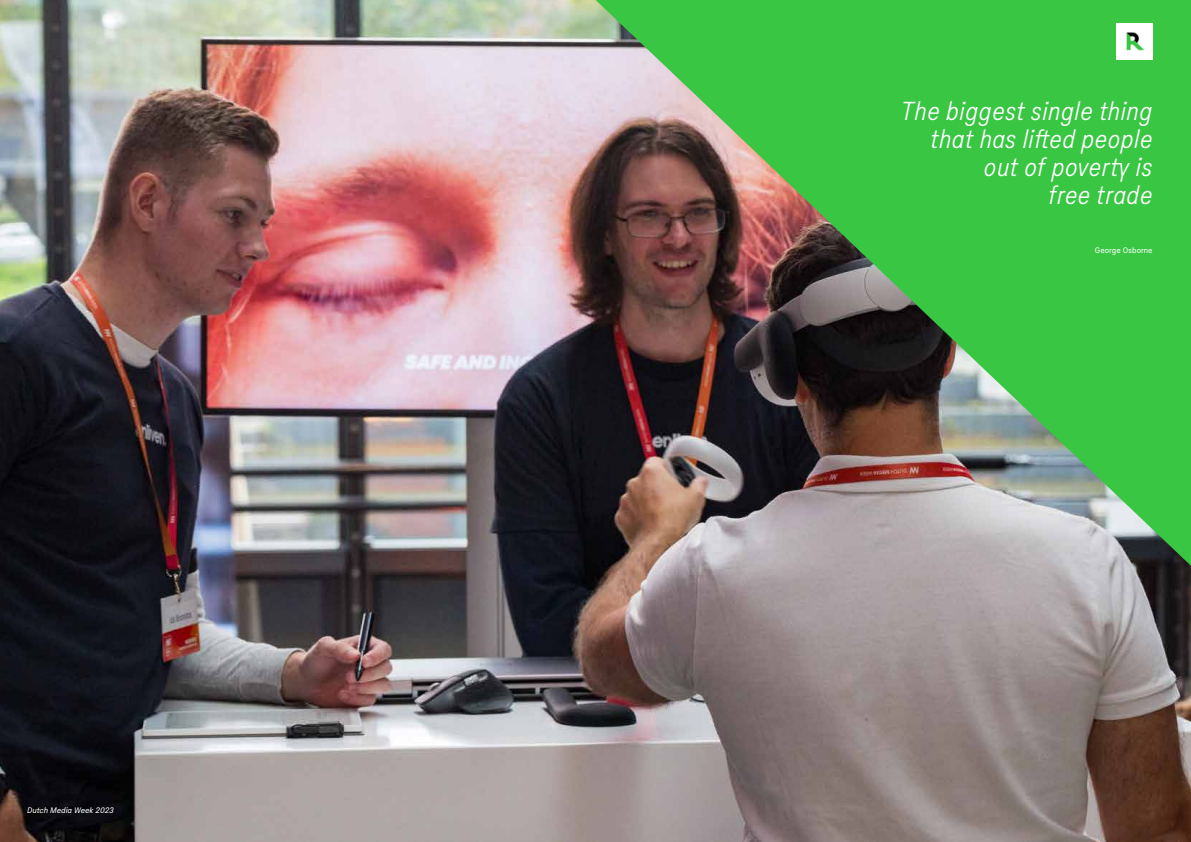
<style>
.page{position:relative;width:1191px;height:842px;background:#fff}
.page>*{position:absolute;margin:0;border:0;box-sizing:border-box;transform-origin:0 0}
.t1{font:26px/28px "Plaid XS Italic";letter-spacing:-.005em;color:#fff;text-align:right}
.t2{font:8px "Plaid S Italic";letter-spacing:-.005em;color:#fff}
.t3{font:8px "Plaid S";letter-spacing:-.005em;color:#fff}
</style>
<div class="page">
<img style="left:0;top:0;width:1191px;height:842px">
<img style="left:595px;top:0;width:596px;height:566px">
<img style="left:1116px;top:23px;width:36px;height:36px">
<p class="t2" style="left:27px;top:805px;width:88px">Dutch Media Week 2023</p>
<p class="t1" style="left:900px;top:97px;width:254px">The biggest single thing that has lifted people out of poverty is<br>free trade</p>
<p class="t3" style="left:1095px;top:245px;width:59px">George Osborne</p>
</div>
